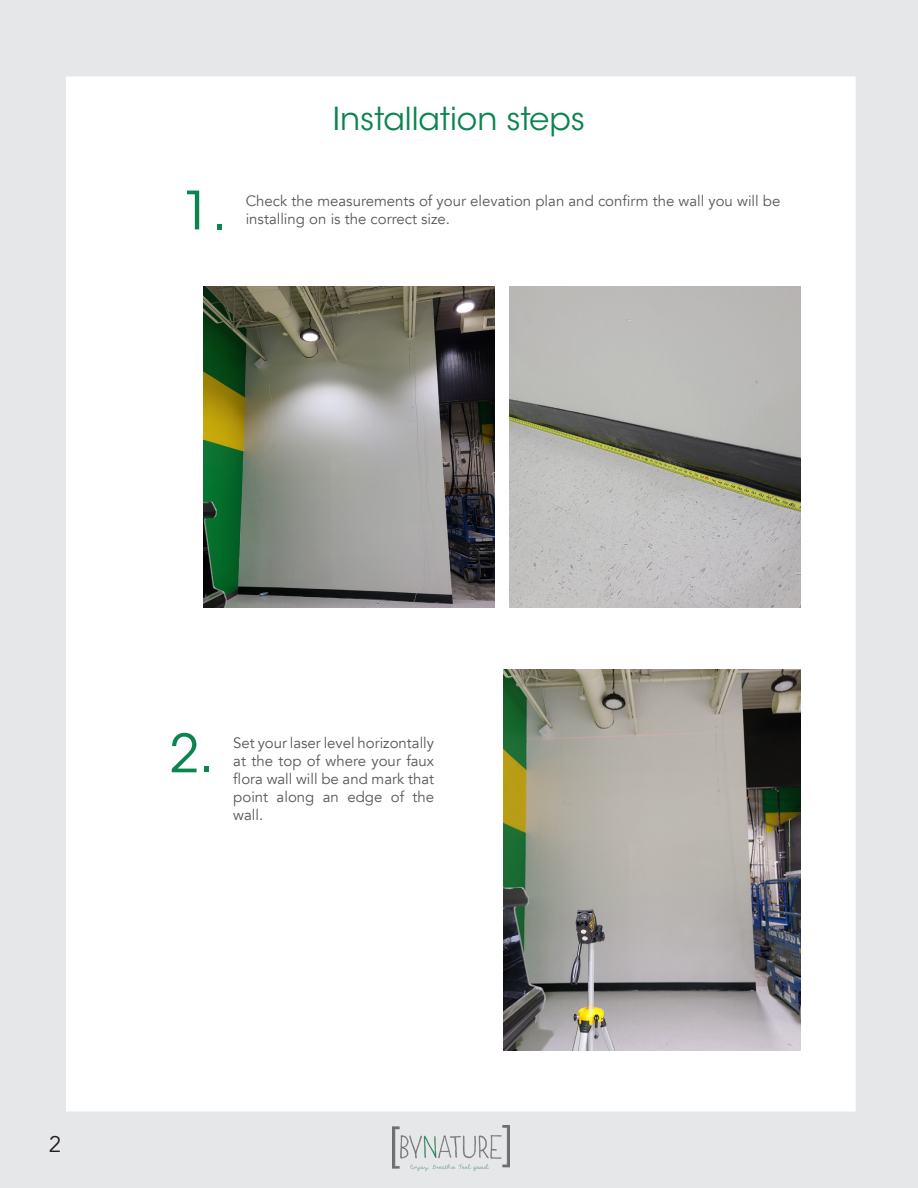
<style>
.page{position:relative;width:918px;height:1188px;background:#e6e7e9}
.page>*{position:absolute;margin:0;border:0;box-sizing:border-box;transform-origin:0 0}
.t1{font:52.5px "ITC Avant Garde Std";color:#0b854f}
.t2{font:31.5px "ITC Avant Garde Std";color:#0b854f}
.t3{font:22.5px "Avenir";color:#231f20}
.t4{font:15px/18px "Avenir";color:#57585a}
</style>
<div class="page">
<div style="left:66px;top:76px;width:790px;height:1036px;background:#fff"></div>
<img style="left:393px;top:1126px;width:117px;height:45px">
<img style="left:203px;top:286px;width:292px;height:321px">
<img style="left:503px;top:670px;width:298px;height:380px">
<img style="left:509px;top:286px;width:292px;height:321px">
<p class="t2" style="left:333px;top:99px;width:254px">Installation steps</p>
<p class="t1" style="left:181px;top:179px;width:47px">1.</p>
<p class="t4" style="left:246px;top:192px;width:536px">Check the measurements of your elevation plan and confirm the wall you will be installing on is the correct size.</p>
<p class="t1" style="left:169px;top:721px;width:47px">2.</p>
<p class="t4" style="left:233px;top:735px;width:202px;text-align:justify">Set your laser level horizontally at the top of where your faux flora wall will be and mark that point along an edge of the wall.</p>
<h3 class="t3" style="left:49px;top:1131px;width:14px">2</h3>
</div>
